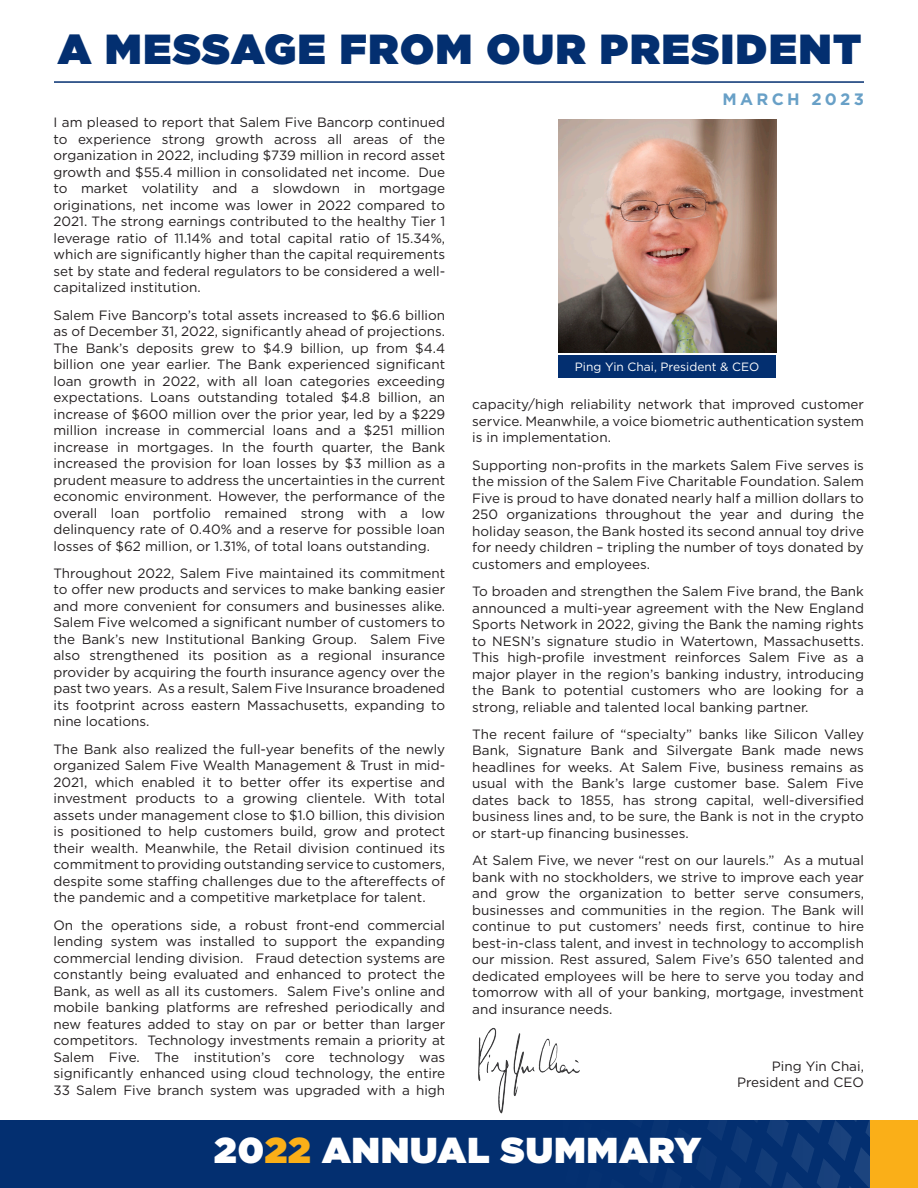
<style>
.page{position:relative;width:918px;height:1188px;background:#fff}
.page>*{position:absolute;margin:0;border:0;box-sizing:border-box;transform-origin:0 0}
.t1{font:900 42px "Gotham";letter-spacing:.04em;color:#032f70}
.t2{font:900 36px "Gotham";letter-spacing:.03em;color:#fff}
.t3{font:700 16.5px "Gotham";letter-spacing:.2em;color:#68a0c7}
.t4{font:13.5px/16.5px "Gotham";color:#231f20;text-align:justify}
.t5{font:12px "Gotham";color:#fff}
.s1{color:#faaf18}
</style>
<div class="page">
<div style="left:0;top:1121px;width:873px;height:67px;background:#032f70"></div>
<svg style="left:718px;top:1121px;width:152px;height:67px"></svg>
<div style="left:558px;top:355px;width:218px;height:23px;background:#032f70"></div>
<div style="left:870px;top:1121px;width:48px;height:67px;background:#faaf18"></div>
<img style="left:478px;top:1028px;width:102px;height:68px">
<hr style="left:54px;top:81px;width:810px;height:2px;background:#032f70">
<img style="left:558px;top:120px;width:218px;height:232px">
<p class="t1" style="left:58px;top:19px;width:805px">A MESSAGE FROM OUR PRESIDENT</p>
<p class="t3" style="left:723px;top:88px;width:143px">MARCH 2023</p>
<p class="t4" style="left:53px;top:114px;width:393px">I am pleased to report that Salem Five Bancorp continued to experience strong growth across all areas of the organization in 2022, including $739 million in record asset growth and $55.4 million in consolidated net income. Due to market volatility and a slowdown in mortgage originations, net income was lower in 2022 compared to 2021. The strong earnings contributed to the healthy Tier 1 leverage ratio of 11.14% and total capital ratio of 15.34%, which are significantly higher than the capital requirements set by state and federal regulators to be considered a well&shy;capitalized institution.</p>
<p class="t4" style="left:53px;top:306px;width:393px">Salem Five Bancorp’s total assets increased to $6.6 billion as of December 31, 2022, significantly ahead of projections.<br>The Bank’s deposits grew to $4.9 billion, up from $4.4 billion one year earlier. The Bank experienced significant loan growth in 2022, with all loan categories exceeding expectations. Loans outstanding totaled $4.8 billion, an increase of $600 million over the prior year, led by a $229 million increase in commercial loans and a $251 million increase in mortgages. In the fourth quarter, the Bank increased the provision for loan losses by $3 million as a prudent measure to address the uncertainties in the current economic environment. However, the performance of the overall loan portfolio remained strong with a low delinquency rate of 0.40% and a reserve for possible loan losses of $62 million, or 1.31%, of total loans outstanding.</p>
<p class="t4" style="left:53px;top:565px;width:393px">Throughout 2022, Salem Five maintained its commitment to offer new products and services to make banking easier and more convenient for consumers and businesses alike.<br>Salem Five welcomed a significant number of customers to the Bank’s new Institutional Banking Group. Salem Five also strengthened its position as a regional insurance provider by acquiring the fourth insurance agency over the past two years. As a result, Salem Five Insurance broadened its footprint across eastern Massachusetts, expanding to nine locations.</p>
<p class="t4" style="left:53px;top:740px;width:393px">The Bank also realized the full-year benefits of the newly organized Salem Five Wealth Management &amp; Trust in mid-2021, which enabled it to better offer its expertise and investment products to a growing clientele. With total assets under management close to $1.0 billion, this division is positioned to help customers build, grow and protect their wealth. Meanwhile, the Retail division continued its commitment to providing outstanding service to customers, despite some staffing challenges due to the aftereffects of the pandemic and a competitive marketplace for talent.</p>
<p class="t4" style="left:53px;top:916px;width:393px">On the operations side, a robust front-end commercial lending system was installed to support the expanding commercial lending division. Fraud detection systems are constantly being evaluated and enhanced to protect the Bank, as well as all its customers. Salem Five’s online and mobile banking platforms are refreshed periodically and new features added to stay on par or better than larger competitors. Technology investments remain a priority at Salem Five. The institution’s core technology was significantly enhanced using cloud technology, the entire 33 Salem Five branch system was upgraded with a high</p>
<p class="t5" style="left:575px;top:359px;width:186px">Ping Yin Chai, President &amp; CEO</p>
<p class="t4" style="left:472px;top:396px;width:393px">capacity/high reliability network that improved customer service. Meanwhile, a voice biometric authentication system is in implementation.</p>
<p class="t4" style="left:472px;top:456px;width:393px">Supporting non-profits in the markets Salem Five serves is the mission of the Salem Five Charitable Foundation. Salem Five is proud to have donated nearly half a million dollars to 250 organizations throughout the year and during the holiday season, the Bank hosted its second annual toy drive for needy children – tripling the number of toys donated by customers and employees.</p>
<p class="t4" style="left:472px;top:583px;width:393px">To broaden and strengthen the Salem Five brand, the Bank announced a multi-year agreement with the New England Sports Network in 2022, giving the Bank the naming rights to NESN’s signature studio in Watertown, Massachusetts.<br>This high-profile investment reinforces Salem Five as a major player in the region’s banking industry, introducing the Bank to potential customers who are looking for a strong, reliable and talented local banking partner.</p>
<p class="t4" style="left:472px;top:725px;width:393px">The recent failure of “specialty” banks like Silicon Valley Bank, Signature Bank and Silvergate Bank made news headlines for weeks. At Salem Five, business remains as usual with the Bank’s large customer base. Salem Five dates back to 1855, has strong capital, well-diversified business lines and, to be sure, the Bank is not in the crypto or start-up financing businesses.</p>
<p class="t4" style="left:472px;top:852px;width:393px">At Salem Five, we never “rest on our laurels.” As a mutual bank with no stockholders, we strive to improve each year and grow the organization to better serve consumers, businesses and communities in the region. The Bank will continue to put customers’ needs first, continue to hire best-in-class talent, and invest in technology to accomplish our mission. Rest assured, Salem Five’s 650 talented and dedicated employees will be here to serve you today and tomorrow with all of your banking, mortgage, investment and insurance needs.</p>
<p class="t4" style="left:737px;top:1057px;width:128px;text-align:right">Ping Yin Chai,<br>President and CEO</p>
<p class="t2" style="left:214px;top:1124px;width:488px">20<span class="s1">22</span> ANNUAL SUMMARY</p>
</div>
